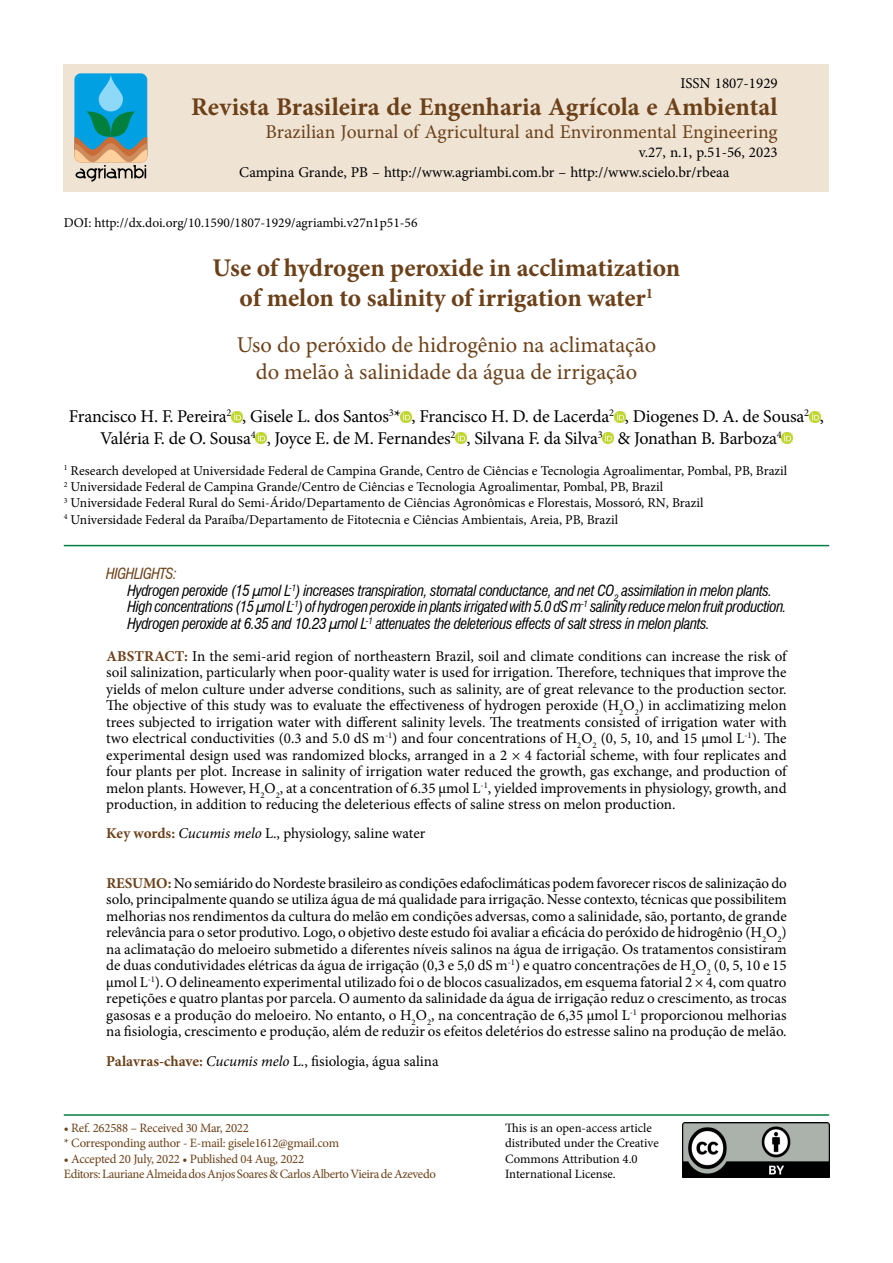
<style>
.page{position:relative;width:893px;height:1263px;background:#fff}
.page>*{position:absolute;margin:0;border:0;box-sizing:border-box;transform-origin:0 0}
.t1{font:700 25.5px/30.6px "Minion Pro";letter-spacing:-.005em;color:#6c4119;text-align:center}
.t2{font:22.5px/27px "Minion Pro";color:#6c4119;text-align:center}
.t3{font:19.5px "Minion Pro";color:#6c4119}
.t4{font:18px/21.6px "Minion Pro";letter-spacing:-.01em;color:#000}
.t5{font:15px/16.5px "Minion Pro";color:#000;text-align:justify}
.t6{font:italic condensed 15px/16.5px "Swiss 721 BT";letter-spacing:-.03em;color:#000}
.t7{font:13.5px/16.2px "Minion Pro";color:#000}
.t8{font:12.75px/15.3px "Minion Pro";letter-spacing:-.025em;color:#6c4119}
.t9{font:12.75px/15.3px "Minion Pro";color:#000}
.s1{color:#6c4119}
.s2{font-weight:700;color:#6c4119}
.s3{font-style:italic}
</style>
<div class="page">
<div style="left:64px;top:64px;width:765px;height:127px;background:#efe3d4"></div>
<img style="left:682px;top:1123px;width:147px;height:55px">
<svg style="left:74px;top:73px;width:73px;height:109px;background:#53a2b4"></svg>
<hr style="left:64px;top:1114px;width:765px;height:2px;background:#007f3e">
<svg style="left:232px;top:411px;width:10px;height:11px"></svg>
<svg style="left:401px;top:411px;width:11px;height:11px"></svg>
<svg style="left:614px;top:411px;width:11px;height:11px"></svg>
<svg style="left:809px;top:411px;width:11px;height:11px"></svg>
<svg style="left:256px;top:433px;width:11px;height:11px"></svg>
<svg style="left:456px;top:433px;width:10px;height:11px"></svg>
<svg style="left:603px;top:433px;width:11px;height:11px"></svg>
<svg style="left:782px;top:433px;width:11px;height:11px"></svg>
<hr style="left:64px;top:545px;width:765px;height:1px;background:#007f3e">
<p class="t5" style="left:680px;top:75px;width:99px">ISSN 1807-1929</p>
<h1 class="t1" style="left:191px;top:91px;width:588px">Revista Brasileira de Engenharia Agrícola e Ambiental</h1>
<h3 class="t3" style="left:265px;top:119px;width:514px">Brazilian Journal of Agricultural and Environmental Engineering</h3>
<p class="t5" style="left:639px;top:144px;width:140px">v.27, n.1, p.51-56, 2023</p>
<p class="t5" style="left:239px;top:164px;width:492px">Campina Grande, PB – http://www.agriambi.com.br – http://www.scielo.br/rbeaa</p>
<p class="t7" style="left:64px;top:215px;width:355px">DOI: http://dx.doi.org/10.1590/1807-1929/agriambi.v27n1p51-56</p>
<h1 class="t1" style="left:213px;top:252px;width:469px">Use of hydrogen peroxide in acclimatization of melon to salinity of irrigation water<sup>1</sup></h1>
<h2 class="t2" style="left:237px;top:332px;width:421px">Uso do peróxido de hidrogênio na aclimatação do melão à salinidade da água de irrigação</h2>
<p class="t4" style="left:100px;top:406px;width:725px;text-indent:-31px">Francisco H. F. Pereira<sup>2</sup> , Gisele L. dos Santos<sup>3</sup>* , Francisco H. D. de Lacerda<sup>2</sup> , Diogenes D. A. de Sousa<sup>2</sup> ,<br>Valéria F. de O. Sousa<sup>4</sup> , Joyce E. de M. Fernandes<sup>2</sup> , Silvana F. da Silva<sup>3</sup> &amp; Jonathan B. Barboza<sup>4</sup></p>
<p class="t7" style="left:64px;top:463px;width:725px"><sup>1</sup> Research developed at Universidade Federal de Campina Grande, Centro de Ciências e Tecnologia Agroalimentar, Pombal, PB, Brazil <sup>2</sup> Universidade Federal de Campina Grande/Centro de Ciências e Tecnologia Agroalimentar, Pombal, PB, Brazil<br><sup>3</sup> Universidade Federal Rural do Semi-Árido/Departamento de Ciências Agronômicas e Florestais, Mossoró, RN, Brazil<br><sup>4</sup> Universidade Federal da Paraíba/Departamento de Fitotecnia e Ciências Ambientais, Areia, PB, Brazil</p>
<p class="t6" style="left:128px;top:565px;width:661px;text-indent:-21px"><span class="s1">HIGHLIGHTS:<br></span>Hydrogen peroxide (15 µmol L<sup>-1</sup>) increases transpiration, stomatal conductance, and net CO<sub>2</sub> assimilation in melon plants.<br>High concentrations (15 µmol L<sup>-1</sup>) of hydrogen peroxide in plants irrigated with 5.0 dS m<sup>-1</sup> salinity reduce melon fruit production.<br>Hydrogen peroxide at 6.35 and 10.23 µmol L<sup>-1</sup> attenuates the deleterious effects of salt stress in melon plants.</p>
<p class="t5" style="left:106px;top:648px;width:682px"><span class="s2">ABSTRACT:</span> In the semi-arid region of northeastern Brazil, soil and climate conditions can increase the risk of soil salinization, particularly when poor-quality water is used for irrigation. Therefore, techniques that improve the yields of melon culture under adverse conditions, such as salinity, are of great relevance to the production sector.<br>The objective of this study was to evaluate the effectiveness of hydrogen peroxide (H<sub>2</sub>O<sub>2</sub>) in acclimatizing melon trees subjected to irrigation water with different salinity levels. The treatments consisted of irrigation water with two electrical conductivities (0.3 and 5.0 dS m<sup>-1</sup>) and four concentrations of H<sub>2</sub>O<sub>2</sub> (0, 5, 10, and 15 µmol L<sup>-1</sup>). The experimental design used was randomized blocks, arranged in a 2 × 4 factorial scheme, with four replicates and four plants per plot. Increase in salinity of irrigation water reduced the growth, gas exchange, and production of melon plants. However, H<sub>2</sub>O<sub>2</sub>, at a concentration of 6.35 µmol L<sup>-1</sup>, yielded improvements in physiology, growth, and production, in addition to reducing the deleterious effects of saline stress on melon production.</p>
<p class="t5" style="left:106px;top:825px;width:320px"><span class="s2">Key words:</span> <span class="s3">Cucumis melo</span> L., physiology, saline water</p>
<p class="t5" style="left:106px;top:875px;width:682px"><span class="s2">RESUMO:</span> No semiárido do Nordeste brasileiro as condições edafoclimáticas podem favorecer riscos de salinização do solo, principalmente quando se utiliza água de má qualidade para irrigação. Nesse contexto, técnicas que possibilitem melhorias nos rendimentos da cultura do melão em condições adversas, como a salinidade, são, portanto, de grande relevância para o setor produtivo. Logo, o objetivo deste estudo foi avaliar a eficácia do peróxido de hidrogênio (H<sub>2</sub>O<sub>2</sub>) na aclimatação do meloeiro submetido a diferentes níveis salinos na água de irrigação. Os tratamentos consistiram de duas condutividades elétricas da água de irrigação (0,3 e 5,0 dS m<sup>-1</sup>) e quatro concentrações de H<sub>2</sub>O<sub>2</sub> (0, 5, 10 e 15 µmol L<sup>-1</sup>). O delineamento experimental utilizado foi o de blocos casualizados, em esquema fatorial 2 × 4, com quatro repetições e quatro plantas por parcela. O aumento da salinidade da água de irrigação reduz o crescimento, as trocas gasosas e a produção do meloeiro. No entanto, o H<sub>2</sub>O<sub>2</sub>, na concentração de 6,35 µmol L<sup>-1</sup> proporcionou melhorias na fisiologia, crescimento e produção, além de reduzir os efeitos deletérios do estresse salino na produção de melão.</p>
<p class="t5" style="left:106px;top:1053px;width:334px"><span class="s2">Palavras-chave:</span> <span class="s3">Cucumis melo</span> L., fisiologia, água salina</p>
<p class="t8" style="left:64px;top:1120px;width:277px">• Ref. 262588 – Received 30 Mar, 2022<br>* Corresponding author - E-mail: gisele1612@gmail.com</p>
<p class="t8" style="left:64px;top:1151px;width:374px">• Accepted 20 July, 2022 • Published 04 Aug, 2022<br>Editors: Lauriane Almeida dos Anjos Soares &amp; Carlos Alberto Vieira de Azevedo</p>
<p class="t9" style="left:505px;top:1120px;width:155px">This is an open-access article distributed under the Creative<br>Commons Attribution 4.0<br>International License.</p>
</div>
